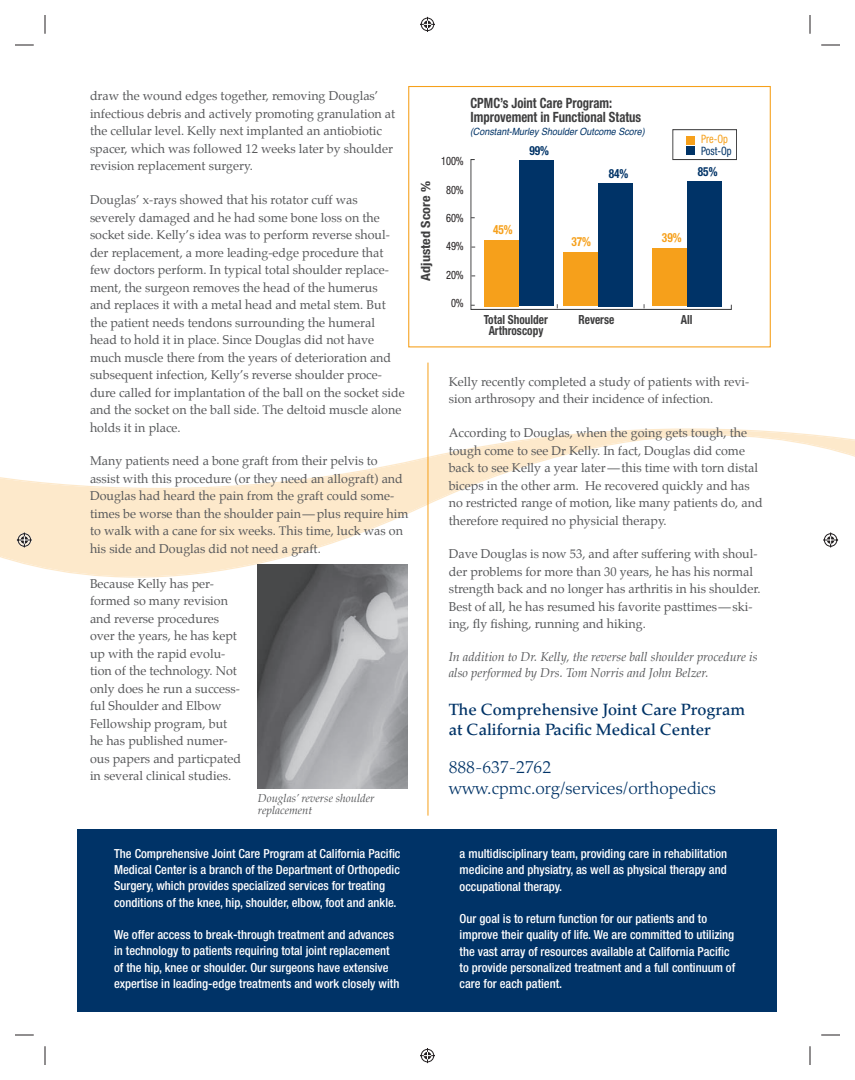
<style>
.page{position:relative;width:855px;height:1080px;background:#fff}
.page>*{position:absolute;margin:0;border:0;box-sizing:border-box;transform-origin:0 0}
.t1{font:300 17.5px/21px "Palatino";color:#003367}
.t2{font:500 16.25px/20px "Palatino";color:#003367}
.t3{font:700 condensed 14.12px/14.1px "Helvetica Neue";color:#3e3e3f;scale:.9 1}
.t4{font:700 condensed 12.75px "Helvetica Neue";color:#3e3e3f;scale:1.11 1}
.t5{font:700 condensed 12.62px "Helvetica Neue";color:#3e3e3f;scale:.9 1}
.t6{font:700 condensed 12.62px "Helvetica Neue";color:#003367;scale:.9 1}
.t7{font:700 condensed 12.62px "Helvetica Neue";color:#f6a01b;scale:.9 1}
.t8{font:12.5px/17.5px "Palatino";color:#57585a}
.t9{font:500 condensed 12.5px/16.2px "Helvetica Neue";color:#fff}
.t10{font:italic 12.5px/16.2px "Palatino";color:#57585a}
.t11{font:condensed 11.5px "Helvetica Neue";color:#231f20;scale:.9 1}
.t12{font:condensed 11.5px "Helvetica Neue";color:#003367;scale:.9 1}
.t13{font:condensed 11.5px "Helvetica Neue";color:#f6a01b;scale:.9 1}
.t14{font:italic 11.25px/12.5px "Palatino";color:#57585a}
.t15{font:italic 10px "Helvetica";color:#003367;scale:.9 1}
</style>
<div class="page">
<svg style="left:0;top:428px;width:855px;height:150px"></svg>
<div style="left:77px;top:829px;width:700px;height:183px;background:#003367"></div>
<hr style="left:428px;top:363px;width:1px;height:453px;background:#f6a01b">
<svg style="left:470px;top:159px;width:262px;height:151px"></svg>
<div style="left:687px;top:181px;width:35px;height:125px;background:#003367"></div>
<div style="left:653px;top:249px;width:34px;height:57px;background:#f6a01b"></div>
<div style="left:598px;top:183px;width:35px;height:123px;background:#003367"></div>
<div style="left:563px;top:252px;width:35px;height:54px;background:#f6a01b"></div>
<div style="left:672px;top:129px;width:65px;height:31px;border:1px solid #3e3e3f"></div>
<div style="left:687px;top:146px;width:8px;height:9px;background:#003367"></div>
<div style="left:687px;top:136px;width:8px;height:9px;background:#f6a01b"></div>
<div style="left:408px;top:86px;width:363px;height:261px;border:1px solid #f6a01b"></div>
<img style="left:258px;top:565px;width:149px;height:224px">
<svg style="left:15px;top:44px;width:19px;height:2px"></svg>
<svg style="left:821px;top:44px;width:19px;height:2px"></svg>
<svg style="left:15px;top:1034px;width:19px;height:2px"></svg>
<svg style="left:821px;top:1034px;width:19px;height:2px"></svg>
<svg style="left:44px;top:15px;width:2px;height:19px"></svg>
<svg style="left:44px;top:1046px;width:2px;height:19px"></svg>
<svg style="left:809px;top:15px;width:2px;height:19px"></svg>
<svg style="left:809px;top:1046px;width:2px;height:19px"></svg>
<svg style="left:420px;top:16px;width:15px;height:16px"></svg>
<svg style="left:420px;top:1048px;width:15px;height:16px"></svg>
<svg style="left:15px;top:531px;width:18px;height:18px"></svg>
<svg style="left:822px;top:531px;width:18px;height:18px"></svg>
<p class="t8" style="left:90px;top:88px;width:307px">draw the wound edges together, removing Douglas’ infectious debris and actively promoting granulation at the cellular level. Kelly next implanted an antiobiotic spacer, which was followed 12 weeks later by shoulder revision replacement surgery.</p>
<p class="t8" style="left:90px;top:192px;width:316px">Douglas’ x-rays showed that his rotator cuff was severely damaged and he had some bone loss on the socket side. Kelly’s idea was to perform reverse shoul&shy;der replacement, a more leading-edge procedure that few doctors perform. In typical total shoulder replace&shy;ment, the surgeon removes the head of the humerus<br>and replaces it with a metal head and metal stem. But the patient needs tendons surrounding the humeral head to hold it in place. Since Douglas did not have much muscle there from the years of deterioration and subsequent infection, Kelly’s reverse shoulder proce&shy;dure called for implantation of the ball on the socket side and the socket on the ball side. The deltoid muscle alone holds it in place.</p>
<p class="t8" style="left:90px;top:453px;width:320px">Many patients need a bone graft from their pelvis to assist with this procedure (or they need an allograft) and Douglas had heard the pain from the graft could some&shy;times be worse than the shoulder pain — plus require him to walk with a cane for six weeks. This time, luck was on his side and Douglas did not need a graft.</p>
<p class="t8" style="left:90px;top:576px;width:153px">Because Kelly has per&shy;formed so many revision and reverse procedures over the years, he has kept up with the rapid evolu&shy;tion of the technology. Not only does he run a success&shy;ful Shoulder and Elbow<br>Fellowship program, but he has published numer&shy;ous papers and particpated in several clinical studies.</p>
<p class="t14" style="left:258px;top:792px;width:118px">Douglas’ reverse shoulder replacement</p>
<p class="t4" style="left:421px;top:281px;width:91px;rotate:-90deg">Adjusted Score %</p>
<p class="t3" style="left:470px;top:97px;width:191px">CPMC’s Joint Care Program:<br>Improvement in Functional Status</p>
<p class="t15" style="left:470px;top:128px;width:196px">(Constant-Murley Shoulder Outcome Score)</p>
<p class="t11" style="left:441px;top:157px;width:27px">100%</p>
<p class="t11" style="left:446px;top:185px;width:21px">80%</p>
<p class="t11" style="left:446px;top:214px;width:21px">60%</p>
<p class="t11" style="left:446px;top:242px;width:21px">49%</p>
<p class="t11" style="left:446px;top:270px;width:21px">20%</p>
<p class="t11" style="left:451px;top:299px;width:16px">0%</p>
<p class="t6" style="left:529px;top:146px;width:23px">99%</p>
<p class="t7" style="left:493px;top:225px;width:23px">45%</p>
<p class="t6" style="left:609px;top:169px;width:23px">84%</p>
<p class="t7" style="left:571px;top:237px;width:23px">37%</p>
<p class="t13" style="left:701px;top:135px;width:31px">Pre-Op</p>
<p class="t12" style="left:701px;top:147px;width:35px">Post-Op</p>
<p class="t6" style="left:698px;top:167px;width:23px">85%</p>
<p class="t7" style="left:662px;top:233px;width:23px">39%</p>
<p class="t5" style="left:484px;top:315px;width:73px">Total Shoulder</p>
<p class="t5" style="left:681px;top:315px;width:15px">All</p>
<p class="t5" style="left:489px;top:326px;width:62px">Arthroscopy</p>
<p class="t5" style="left:578px;top:315px;width:41px">Reverse</p>
<p class="t8" style="left:449px;top:374px;width:302px">Kelly recently completed a study of patients with revi&shy;sion arthrosopy and their incidence of infection.</p>
<p class="t8" style="left:449px;top:425px;width:315px">According to Douglas, when the going gets tough, the tough come to see Dr Kelly. In fact, Douglas did come back to see Kelly a year later — this time with torn distal biceps in the other arm. He recovered quickly and has no restricted range of motion, like many patients do, and therefore required no physicial therapy.</p>
<p class="t8" style="left:449px;top:546px;width:313px">Dave Douglas is now 53, and after suffering with shoul&shy;der problems for more than 30 years, he has his normal strength back and no longer has arthritis in his shoulder.<br>Best of all, he has resumed his favorite pasttimes — ski&shy;ing, fly fishing, running and hiking.</p>
<p class="t10" style="left:449px;top:649px;width:310px">In addition to Dr. Kelly, the reverse ball shoulder procedure is also performed by Drs. Tom Norris and John Belzer.</p>
<h2 class="t2" style="left:449px;top:701px;width:298px">The Comprehensive Joint Care Program at California Pacific Medical Center</h2>
<h1 class="t1" style="left:449px;top:759px;width:269px">888-637-2762 www.cpmc.org/services/orthopedics</h1>
<p class="t9" style="left:114px;top:846px;width:288px">The Comprehensive Joint Care Program at California Pacific Medical Center is a branch of the Department of Orthopedic Surgery, which provides specialized services for treating conditions of the knee, hip, shoulder, elbow, foot and ankle.</p>
<p class="t9" style="left:114px;top:928px;width:287px">We offer access to break-through treatment and advances in technology to patients requiring total joint replacement of the hip, knee or shoulder. Our surgeons have extensive expertise in leading-edge treatments and work closely with</p>
<p class="t9" style="left:460px;top:847px;width:269px;text-align:justify">a multidisciplinary team, providing care in rehabilitation medicine and physiatry, as well as physical therapy and occupational therapy.</p>
<p class="t9" style="left:460px;top:912px;width:277px">Our goal is to return function for our patients and to improve their quality of life. We are committed to utilizing the vast array of resources available at California Pacific to provide personalized treatment and a full continuum of care for each patient.</p>
</div>
